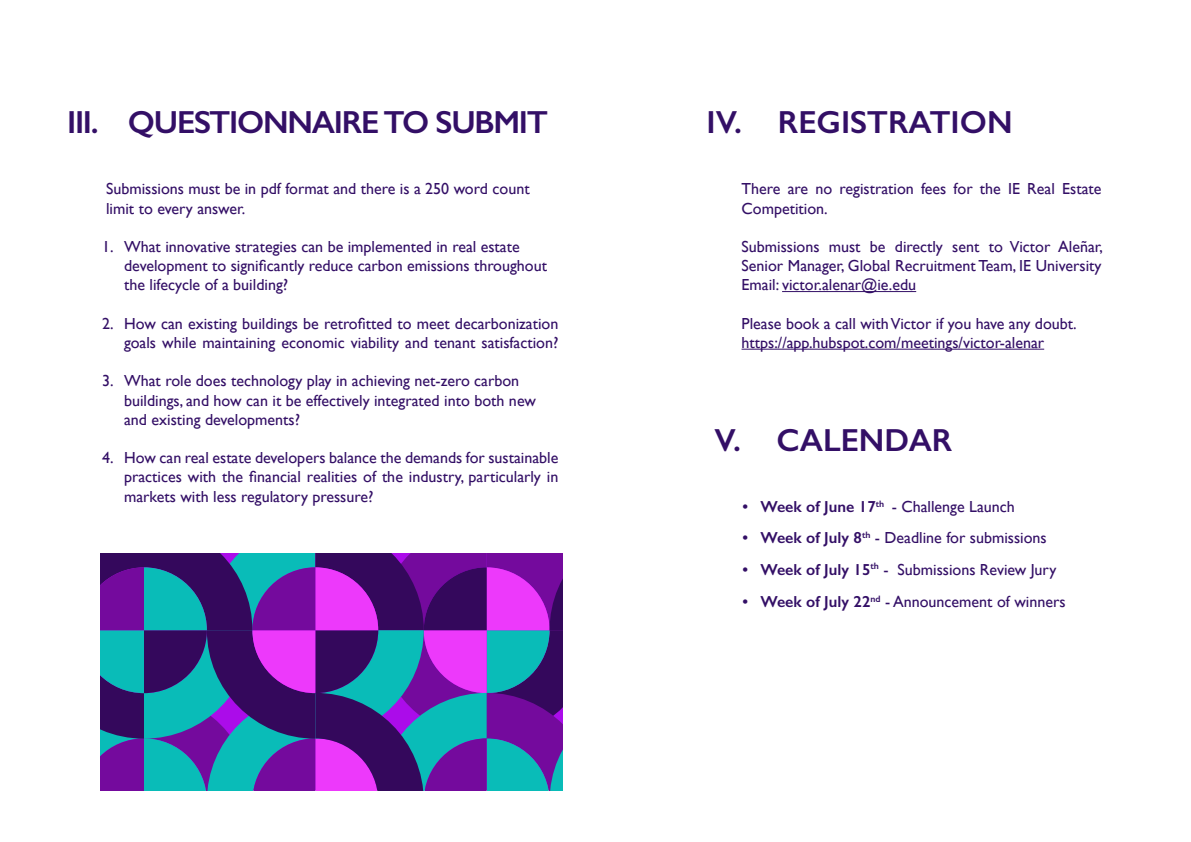
<style>
.page{position:relative;width:1191px;height:842px;background:#fff}
.page>*{position:absolute;margin:0;border:0;box-sizing:border-box;transform-origin:0 0}
.t1{font:600 32px "Gill Sans";letter-spacing:-.04em;color:#330f66}
.t2{font:600 32px "Gill Sans";color:#330f66}
.t3{font:16px/19.2px "Gill Sans";color:#330f66}
.s1{font-weight:600}
</style>
<div class="page">
<svg style="left:100px;top:554px;width:463px;height:236px;background:#50449d"></svg>
<hr style="left:782px;top:291px;width:134px;height:1px;background:#330f66">
<hr style="left:741px;top:349px;width:303px;height:1px;background:#330f66">
<h1 class="t1" style="left:67px;top:103px;width:482px">III. QUESTIONNAIRE TO SUBMIT</h1>
<h1 class="t2" style="left:706px;top:102px;width:308px">IV. REGISTRATION</h1>
<p class="t3" style="left:106px;top:179px;width:425px">Submissions must be in pdf format and there is a 250 word count limit to every answer.</p>
<p class="t3" style="left:124px;top:237px;width:424px;text-indent:-22px">1. What innovative strategies can be implemented in real estate development to significantly reduce carbon emissions throughout the lifecycle of a building?</p>
<p class="t3" style="left:102px;top:314px;width:458px;text-align:right">2. How can existing buildings be retrofitted to meet decarbonization goals while maintaining economic viability and tenant satisfaction?</p>
<p class="t3" style="left:124px;top:371px;width:413px;text-indent:-22px">3. What role does technology play in achieving net-zero carbon buildings, and how can it be effectively integrated into both new and existing developments?</p>
<p class="t3" style="left:124px;top:448px;width:436px;text-align:justify;text-indent:-22px">4. How can real estate developers balance the demands for sustainable practices with the financial realities of the industry, particularly in markets with less regulatory pressure?</p>
<p class="t3" style="left:741px;top:179px;width:361px">There are no registration fees for the IE Real Estate<br>Competition.</p>
<p class="t3" style="left:741px;top:237px;width:363px;text-align:justify">Submissions must be directly sent to Victor Aleñar, Senior Manager, Global Recruitment Team, IE University Email: victor.alenar@ie.edu</p>
<p class="t3" style="left:741px;top:314px;width:337px">Please book a call with Victor if you have any doubt. https://app.hubspot.com/meetings/victor-alenar</p>
<h1 class="t2" style="left:714px;top:420px;width:239px">V. CALENDAR</h1>
<p class="t3" style="left:742px;top:497px;width:274px"><span class="s1">• Week of June 17</span><sup>th</sup> - Challenge Launch</p>
<p class="t3" style="left:742px;top:528px;width:306px"><span class="s1">• Week of July 8</span><sup>th</sup> - Deadline for submissions</p>
<p class="t3" style="left:742px;top:559px;width:315px"><span class="s1">• Week of July 15</span><sup>th</sup> - Submissions Review Jury</p>
<p class="t3" style="left:742px;top:592px;width:324px"><span class="s1">• Week of July 22</span><sup>nd</sup> - Announcement of winners</p>
</div>
